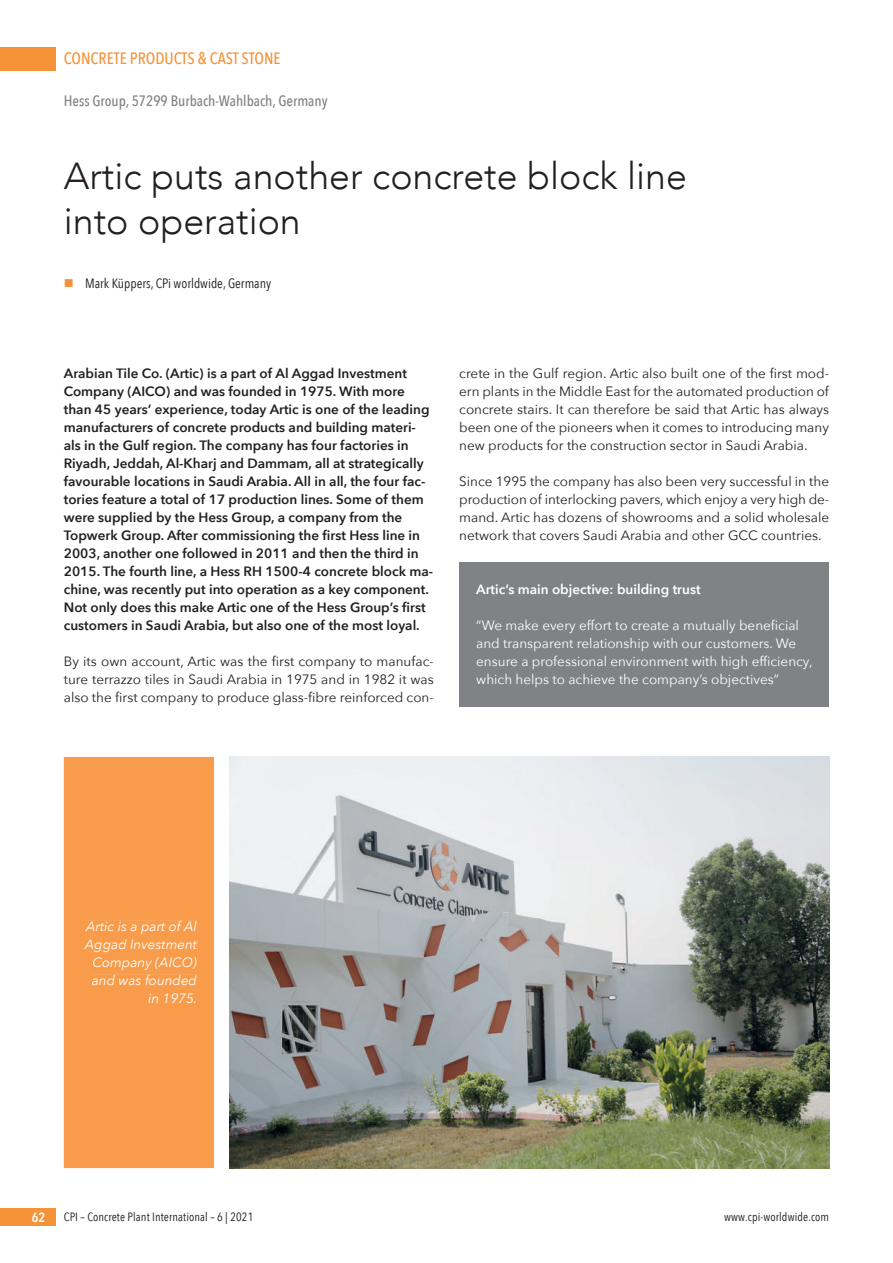
<style>
.page{position:relative;width:893px;height:1263px;background:#fff}
.page>*{position:absolute;margin:0;border:0;box-sizing:border-box;transform-origin:0 0}
.t1{font:300 37.5px/45px "Avenir";color:#231f20}
.t2{font:500 16.5px "Avenir Next Condensed";color:#f69238}
.t3{font:500 15px "Avenir Next Condensed";color:#808285}
.t4{font:600 13.5px/18px "Avenir Next";color:#231f20}
.t5{font:13.5px/18px "Avenir Next";color:#231f20;text-align:justify}
.t6{font:13.5px/18px "Avenir Next";color:#fff}
.t7{font:italic 13.5px/18px "Avenir Next";color:#fff;text-align:right}
.t8{font:600 13.5px "Avenir Next";color:#fff}
.t9{font:13.5px "Avenir Next Condensed";color:#231f20}
.t10{font:600 13.5px "Avenir Next Condensed";color:#fff}
.t11{font:12px "Avenir Next Condensed";letter-spacing:.01em;color:#231f20}
.s1{color:#f69238}
</style>
<div class="page">
<div style="left:0;top:47px;width:55px;height:23px;background:#f69238"></div>
<div style="left:0;top:1208px;width:55px;height:18px;background:#f69238"></div>
<div style="left:459px;top:563px;width:370px;height:18px;background:#808285"></div>
<div style="left:459px;top:581px;width:370px;height:18px;background:#808285"></div>
<div style="left:459px;top:599px;width:370px;height:18px;background:#808285"></div>
<div style="left:459px;top:617px;width:370px;height:72px;background:#808285"></div>
<div style="left:459px;top:689px;width:370px;height:18px;background:#808285"></div>
<img style="left:230px;top:757px;width:599px;height:411px">
<div style="left:64px;top:757px;width:150px;height:411px;background:#f89c4b"></div>
<div style="left:85px;top:921px;width:112px;height:13px;background:#f89c4b"></div>
<div style="left:84px;top:939px;width:113px;height:13px;background:#f89c4b"></div>
<div style="left:93px;top:957px;width:104px;height:13px;background:#f89c4b"></div>
<div style="left:92px;top:975px;width:105px;height:10px;background:#f89c4b"></div>
<div style="left:149px;top:993px;width:47px;height:10px;background:#f89c4b"></div>
<p class="t2" style="left:64px;top:49px;width:218px">CONCRETE PRODUCTS &amp; CAST STONE</p>
<p class="t3" style="left:64px;top:92px;width:265px">Hess Group, 57299 Burbach-Wahlbach, Germany</p>
<h1 class="t1" style="left:64px;top:153px;width:625px">Artic puts another concrete block line into operation</h1>
<p class="t9" style="left:64px;top:272px;width:209px"><span class="s1">■</span> Mark Küppers, CPi worldwide, Germany</p>
<p class="t4" style="left:64px;top:364px;width:371px">Arabian Tile Co. (Artic) is a part of Al Aggad Investment Company (AICO) and was founded in 1975. With more than 45 years’ experience, today Artic is one of the leading manufacturers of concrete products and building materi&shy;als in the Gulf region. The company has four factories in Riyadh, Jeddah, Al-Kharj and Dammam, all at strategically favourable locations in Saudi Arabia. All in all, the four fac&shy;tories feature a total of 17 production lines. Some of them were supplied by the Hess Group, a company from the Topwerk Group. After commissioning the first Hess line in 2003, another one followed in 2011 and then the third in 2015. The fourth line, a Hess RH 1500-4 concrete block ma&shy;chine, was recently put into operation as a key component.<br>Not only does this make Artic one of the Hess Group’s first customers in Saudi Arabia, but also one of the most loyal.</p>
<p class="t5" style="left:64px;top:652px;width:371px">By its own account, Artic was the first company to manufac&shy;ture terrazzo tiles in Saudi Arabia in 1975 and in 1982 it was also the first company to produce glass-fibre reinforced con-</p>
<p class="t5" style="left:459px;top:364px;width:371px">crete in the Gulf region. Artic also built one of the first mod&shy;ern plants in the Middle East for the automated production of concrete stairs. It can therefore be said that Artic has always been one of the pioneers when it comes to introducing many new products for the construction sector in Saudi Arabia.</p>
<p class="t5" style="left:459px;top:472px;width:371px">Since 1995 the company has also been very successful in the production of interlocking pavers, which enjoy a very high de&shy;mand. Artic has dozens of showrooms and a solid wholesale network that covers Saudi Arabia and other GCC countries.</p>
<p class="t8" style="left:476px;top:578px;width:226px">Artic’s main objective: building trust</p>
<p class="t6" style="left:476px;top:616px;width:338px">“We make every effort to create a mutually beneficial and transparent relationship with our customers. We ensure a professional environment with high efficiency, which helps to achieve the company’s objectives”</p>
<p class="t7" style="left:85px;top:917px;width:114px">Artic is a part of Al<br>Aggad Investment<br>Company (AICO) and was founded in 1975.</p>
<p class="t10" style="left:32px;top:1206px;width:15px">62</p>
<p class="t11" style="left:64px;top:1207px;width:191px">CPI – Concrete Plant International – 6 | 2021</p>
<p class="t11" style="left:724px;top:1207px;width:107px">www.cpi-worldwide.com</p>
</div>
